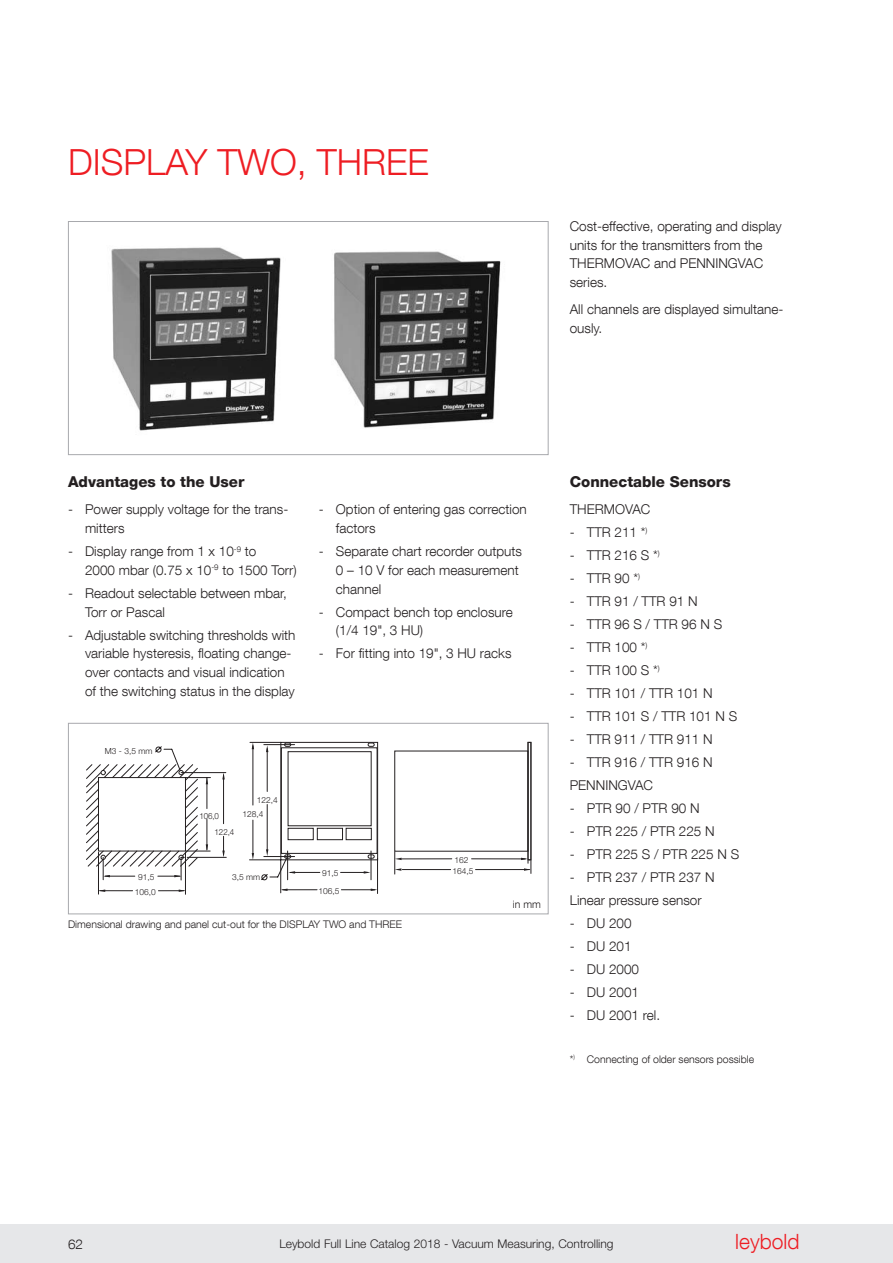
<style>
.page{position:relative;width:893px;height:1263px;background:#fff}
.page>*{position:absolute;margin:0;border:0;box-sizing:border-box;transform-origin:0 0}
.t1{font:300 36px "Helvetica Neue LT Com";color:#ee1d23}
.t2{font:300 21px "Helvetica Neue LT Com";color:#ee1d23}
.t3{font:800 15px "Helvetica Neue LT Com";color:#231f20}
.t4{font:300 13.5px/18.8px "Helvetica Neue LT Com";color:#231f20}
.t5{font:300 12px "Helvetica Neue LT Std";color:#231f20}
.t6{font:300 10.5px "Helvetica Neue LT Com";color:#231f20}
.t7{font:300 8.4px "Helvetica Neue LT Std";color:#231f20}
.t8{font:300 8.4px/16.5px "Helvetica Neue LT Std";color:#231f20;scale:.95 1}
</style>
<div class="page">
<img style="left:111px;top:247px;width:170px;height:184px">
<div style="left:68px;top:221px;width:481px;height:234px;border:1px solid #a8a9ad"></div>
<hr style="left:250px;top:742px;width:31px;height:1px;background:#231f20">
<hr style="left:249px;top:859px;width:32px;height:1px;background:#231f20">
<hr style="left:280px;top:860px;width:1px;height:33px;background:#231f20">
<hr style="left:283px;top:889px;width:34px;height:1px;background:#231f20">
<hr style="left:341px;top:889px;width:34px;height:1px;background:#231f20">
<hr style="left:377px;top:858px;width:1px;height:35px;background:#231f20">
<hr style="left:253px;top:746px;width:1px;height:59px;background:#231f20">
<hr style="left:253px;top:820px;width:1px;height:34px;background:#231f20">
<svg style="left:252px;top:742px;width:2px;height:7px"></svg>
<svg style="left:252px;top:853px;width:2px;height:7px"></svg>
<svg style="left:281px;top:888px;width:7px;height:3px"></svg>
<svg style="left:86px;top:746px;width:141px;height:149px"></svg>
<svg style="left:261px;top:742px;width:271px;height:138px"></svg>
<div style="left:68px;top:723px;width:481px;height:191px;border:1px solid #a8a9ad"></div>
<img style="left:334px;top:251px;width:167px;height:177px">
<div style="left:0;top:1225px;width:893px;height:38px;background:#e6e7e9"></div>
<h1 class="t1" style="left:68px;top:140px;width:362px">DISPLAY TWO, THREE</h1>
<p class="t4" style="left:570px;top:216px;width:214px">Cost-effective, operating and display units for the transmitters from the<br>THERMOVAC and PENNINGVAC series</p>
<p class="t4" style="left:570px;top:300px;width:215px">All channels are displayed simultane&shy;ously</p>
<p class="t3" style="left:68px;top:473px;width:178px">Advantages to the User</p>
<p class="t4" style="left:85px;top:500px;width:205px;text-indent:-17px">- Power supply voltage for the trans&shy;mitters</p>
<p class="t4" style="left:85px;top:541px;width:213px;text-indent:-17px">- Display range from 1 x 10<sup>-9</sup> to<br>2000 mbar (0 75 x 10<sup>-9</sup> to 1500 Torr)</p>
<p class="t4" style="left:85px;top:583px;width:203px;text-indent:-17px">- Readout selectable between mbar,<br>Torr or Pascal</p>
<p class="t4" style="left:85px;top:625px;width:212px;text-indent:-17px">- Adjustable switching thresholds with variable hysteresis, floating change&shy;over contacts and visual indication of the switching status in the display</p>
<p class="t7" style="left:105px;top:746px;width:49px">M3 - 3,5 mm</p>
<p class="t7" style="left:138px;top:872px;width:18px">91,5</p>
<p class="t7" style="left:135px;top:887px;width:23px">106,0</p>
<p class="t8" style="left:215px;top:808px;width:22px;text-indent:-15px">106,0<br>122,4</p>
<p class="t7" style="left:257px;top:795px;width:23px">122,4</p>
<p class="t7" style="left:242px;top:809px;width:23px">128,4</p>
<p class="t7" style="left:232px;top:872px;width:30px">3,5 mm</p>
<p class="t4" style="left:336px;top:500px;width:192px;text-indent:-17px">- Option of entering gas correction factors</p>
<p class="t4" style="left:336px;top:541px;width:188px;text-indent:-17px">- Separate chart recorder outputs<br>0 – 10 V for each measurement channel</p>
<p class="t4" style="left:336px;top:602px;width:178px;text-indent:-17px">- Compact bench top enclosure (1/4 19", 3 HU)</p>
<p class="t4" style="left:319px;top:644px;width:194px">- For fitting into 19", 3 HU racks</p>
<p class="t7" style="left:322px;top:867px;width:18px">91,5</p>
<p class="t7" style="left:319px;top:886px;width:23px">106,5</p>
<p class="t7" style="left:455px;top:855px;width:16px">162</p>
<p class="t7" style="left:453px;top:866px;width:23px">164,5</p>
<p class="t6" style="left:513px;top:897px;width:29px">in mm</p>
<p class="t6" style="left:68px;top:918px;width:335px">Dimensional drawing and panel cut-out for the DISPLAY TWO and THREE</p>
<p class="t3" style="left:570px;top:473px;width:162px">Connectable Sensors</p>
<p class="t4" style="left:570px;top:500px;width:82px">THERMOVAC</p>
<p class="t4" style="left:570px;top:523px;width:79px">- TTR 211 *<sup>)</sup></p>
<p class="t4" style="left:570px;top:546px;width:91px">- TTR 216 S *<sup>)</sup></p>
<p class="t4" style="left:570px;top:569px;width:72px">- TTR 90 *<sup>)</sup></p>
<p class="t4" style="left:570px;top:592px;width:129px">- TTR 91 / TTR 91 N</p>
<p class="t4" style="left:570px;top:615px;width:154px">- TTR 96 S / TTR 96 N S</p>
<p class="t4" style="left:570px;top:638px;width:79px">- TTR 100 *<sup>)</sup></p>
<p class="t4" style="left:570px;top:661px;width:91px">- TTR 100 S *<sup>)</sup></p>
<p class="t4" style="left:570px;top:684px;width:144px">- TTR 101 / TTR 101 N</p>
<p class="t4" style="left:570px;top:707px;width:169px">- TTR 101 S / TTR 101 N S</p>
<p class="t4" style="left:570px;top:730px;width:144px">- TTR 911 / TTR 911 N</p>
<p class="t4" style="left:570px;top:751px;width:144px;line-height:23px">- TTR 916 / TTR 916 N<br>PENNINGVAC</p>
<p class="t4" style="left:570px;top:799px;width:131px">- PTR 90 / PTR 90 N</p>
<p class="t4" style="left:570px;top:822px;width:146px">- PTR 225 / PTR 225 N</p>
<p class="t4" style="left:570px;top:845px;width:171px">- PTR 225 S / PTR 225 N S</p>
<p class="t4" style="left:570px;top:866px;width:146px;line-height:23px">- PTR 237 / PTR 237 N<br>Linear pressure sensor</p>
<p class="t4" style="left:570px;top:914px;width:63px">- DU 200</p>
<p class="t4" style="left:570px;top:937px;width:63px">- DU 201</p>
<p class="t4" style="left:570px;top:960px;width:71px">- DU 2000</p>
<p class="t4" style="left:570px;top:983px;width:71px">- DU 2001</p>
<p class="t4" style="left:570px;top:1006px;width:88px">- DU 2001 rel</p>
<p class="t6" style="left:570px;top:1052px;width:186px">*<sup>)</sup> Connecting of older sensors possible</p>
<p class="t4" style="left:68px;top:1235px;width:17px">62</p>
<p class="t5" style="left:279px;top:1236px;width:336px">Leybold Full Line Catalog 2018 - Vacuum Measuring, Controlling</p>
<h2 class="t2" style="left:735px;top:1229px;width:66px">leybold</h2>
</div>
